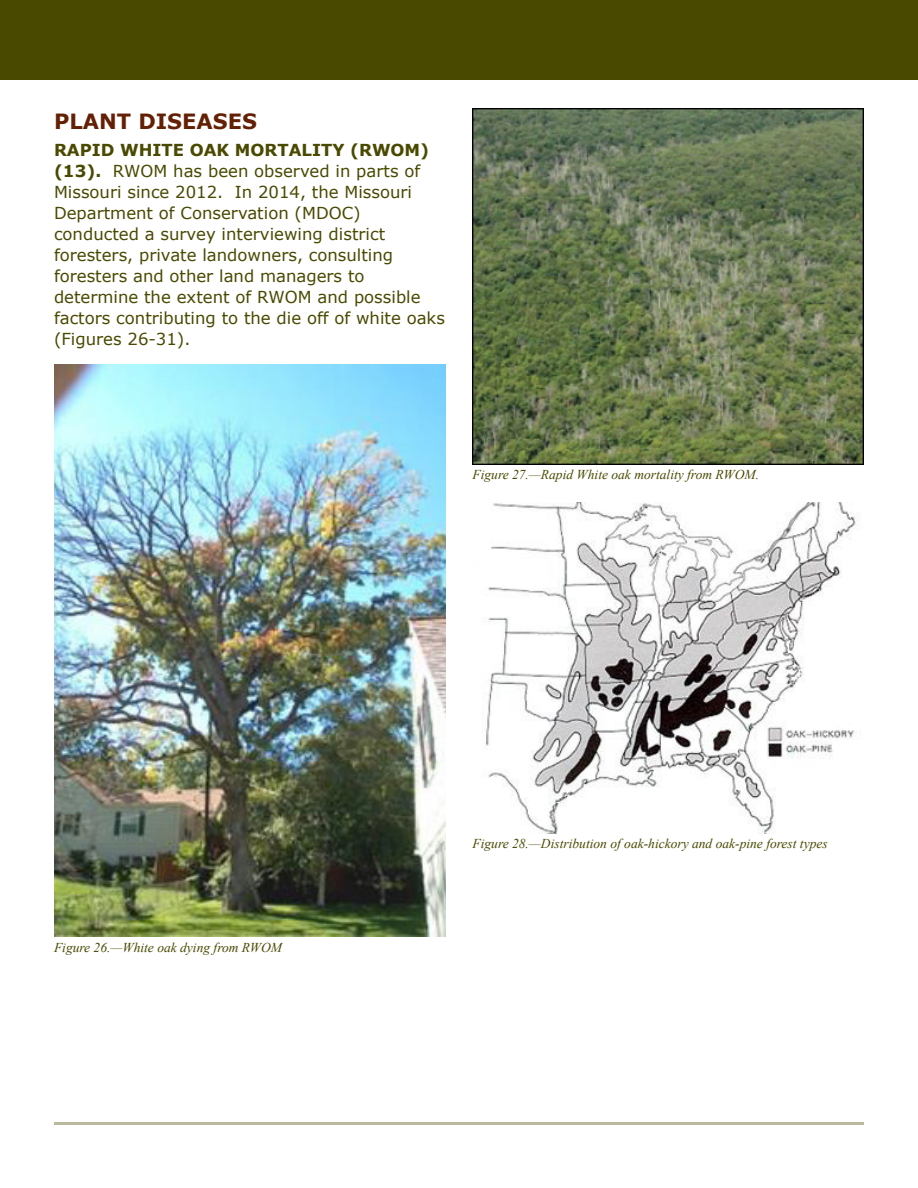
<style>
.page{position:relative;width:918px;height:1188px;background:#fff}
.page>*{position:absolute;margin:0;border:0;box-sizing:border-box;transform-origin:0 0}
.t1{font:700 21px "Verdana";color:#632004}
.t2{font:16.5px/21px "Verdana";color:#494900}
.t3{font:italic 13.5px "Times New Roman";color:#494900}
.s1{font-weight:700}
</style>
<div class="page">
<div style="left:0;top:0;width:918px;height:79px;background:#494900"></div>
<hr style="left:54px;top:1122px;width:810px;height:3px;background:#494900">
<img style="left:54px;top:364px;width:392px;height:573px">
<img style="left:472px;top:108px;width:392px;height:356px">
<img style="left:486px;top:502px;width:372px;height:331px">
<h2 class="t1" style="left:54px;top:107px;width:204px">PLANT DISEASES</h2>
<p class="t2" style="left:54px;top:139px;width:393px"><span class="s1">RAPID WHITE OAK MORTALITY (RWOM) (13).</span> RWOM has been observed in parts of Missouri since 2012. In 2014, the Missouri Department of Conservation (MDOC) conducted a survey interviewing district foresters, private landowners, consulting foresters and other land managers to determine the extent of RWOM and possible factors contributing to the die off of white oaks (Figures 26-31).</p>
<p class="t3" style="left:472px;top:465px;width:288px">Figure 27.—Rapid White oak mortality from RWOM.</p>
<p class="t3" style="left:54px;top:938px;width:230px">Figure 26.—White oak dying from RWOM</p>
<p class="t3" style="left:472px;top:834px;width:357px">Figure 28.—Distribution of oak-hickory and oak-pine forest types</p>
</div>
